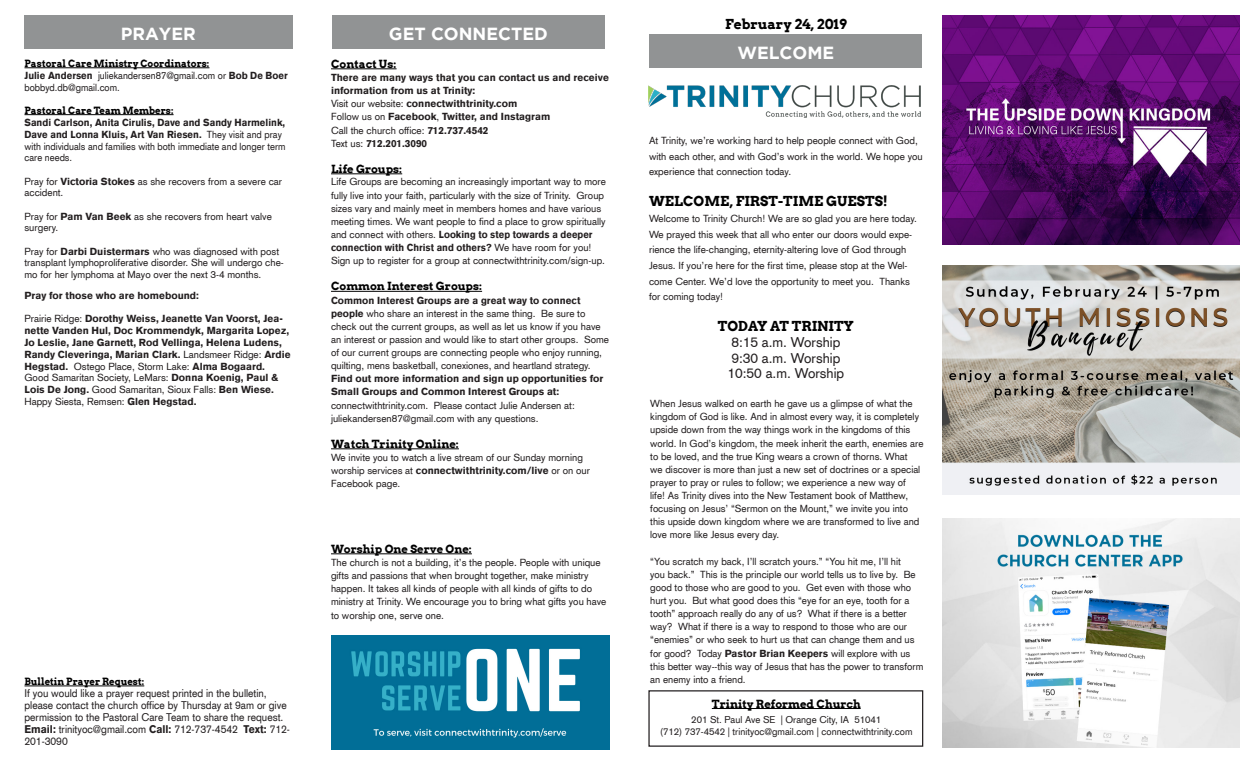
<style>
.page{position:relative;width:1260px;height:765px;background:#fff}
.page>*{position:absolute;margin:0;border:0;box-sizing:border-box;transform-origin:0 0}
.t1{font:700 17.5px "Gotham";color:#fff}
.t2{font:700 13.75px "Arvo";color:#000}
.t3{font:13.75px "Akzidenz Grotesk CE";color:#231f20}
.t4{font:700 11.25px "Arvo";color:#000}
.t5{font:10.88px/11.9px "Akzidenz Grotesk CE";color:#231f20;scale:.95 1}
.t6{font:10px/13.1px "Akzidenz Grotesk CE";color:#231f20}
.t7{font:900 10px/11.9px "Akzidenz Grotesk CE";color:#231f20}
.t8{font:10px/11.9px "Akzidenz Grotesk CE";color:#231f20;scale:.95 1}
.t9{font:700 10px "Arvo";color:#000;scale:.95 1}
.t10{font:9.62px "Akzidenz Grotesk CE";color:#231f20}
.s1{font-family:"Arvo";font-weight:700;color:#000}
.s2{font-weight:900}
.s3{font-weight:400}
</style>
<div class="page">
<hr style="left:331px;top:69px;width:66px;height:1px;background:#000">
<hr style="left:331px;top:174px;width:71px;height:1px;background:#000">
<hr style="left:331px;top:291px;width:151px;height:1px;background:#000">
<hr style="left:331px;top:449px;width:128px;height:1px;background:#000">
<hr style="left:331px;top:554px;width:141px;height:1px;background:#000">
<div style="left:649px;top:35px;width:273px;height:33px;background:#919394"></div>
<div style="left:332px;top:15px;width:273px;height:34px;background:#919394"></div>
<div style="left:24px;top:15px;width:269px;height:34px;background:#919394"></div>
<hr style="left:25px;top:68px;width:184px;height:1px;background:#000">
<hr style="left:25px;top:114px;width:149px;height:1px;background:#000">
<hr style="left:25px;top:686px;width:119px;height:1px;background:#000">
<hr style="left:712px;top:708px;width:149px;height:1px;background:#000">
<div style="left:648px;top:690px;width:275px;height:57px;border:1px solid #231f20"></div>
<img style="left:942px;top:15px;width:298px;height:230px">
<img style="left:331px;top:635px;width:279px;height:115px">
<img style="left:648px;top:85px;width:273px;height:33px">
<img style="left:942px;top:518px;width:298px;height:229px">
<img style="left:942px;top:265px;width:298px;height:230px">
<p class="t1" style="left:121px;top:23px;width:77px">PRAYER</p>
<p class="t8" style="left:25px;top:57px;width:279px"><span class="s1">Pastoral Care Ministry Coordinators:<br></span><span class="s2">Julie Andersen</span> juliekandersen87@gmail.com or <span class="s2">Bob De Boer </span>bobbyd.db@gmail.com.</p>
<p class="t8" style="left:25px;top:104px;width:276px"><span class="s1">Pastoral Care Team Members:<br></span><span class="s2">Sandi Carlson, Anita Cirulis, Dave and Sandy Harmelink, Dave and Lonna Kluis, Art Van Riesen.</span> They visit and pray with individuals and families with both immediate and longer term care needs.</p>
<p class="t6" style="left:25px;top:175px;width:259px;line-height:11.9px">Pray for <span class="s2">Victoria Stokes</span> as she recovers from a severe car accident.</p>
<p class="t6" style="left:25px;top:210px;width:249px;line-height:11.9px">Pray for <span class="s2">Pam Van Beek</span> as she recovers from heart valve surgery.</p>
<p class="t6" style="left:25px;top:245px;width:261px;line-height:11.9px">Pray for <span class="s2">Darbi Duistermars</span> who was diagnosed with post transplant lymphoproliferative disorder. She will undergo che&shy;mo for her lymphoma at Mayo over the next 3-4 months.</p>
<p class="t7" style="left:25px;top:290px;width:176px">Pray for those who are homebound:</p>
<p class="t7" style="left:25px;top:313px;width:268px"><span class="s3">Prairie Ridge:</span> Dorothy Weiss, Jeanette Van Voorst, Jea&shy;nette Vanden Hul, Doc Krommendyk, Margarita Lopez, Jo Leslie, Jane Garnett, Rod Vellinga, Helena Ludens, Randy Cleveringa, Marian Clark. <span class="s3">Landsmeer Ridge:</span> Ardie Hegstad. <span class="s3">Ostego Place, Storm Lake:</span> Alma Bogaard.<br><span class="s3">Good Samaritan Society, LeMars:</span> Donna Koenig, Paul &amp; Lois De Jong. <span class="s3">Good Samaritan, Sioux Falls:</span> Ben Wiese.<br><span class="s3">Happy Siesta, Remsen:</span> Glen Hegstad.</p>
<p class="t9" style="left:25px;top:675px;width:128px">Bulletin Prayer Request:</p>
<p class="t5" style="left:25px;top:687px;width:281px">If you would like a prayer request printed in the bulletin, please contact the church office by Thursday at 9am or give permission to the Pastoral Care Team to share the request.<br><span class="s2">Email:</span> trinityoc@gmail.com <span class="s2">Call:</span> 712-737-4542 <span class="s2">Text:</span> 712- 201-3090</p>
<p class="t1" style="left:389px;top:23px;width:160px">GET CONNECTED</p>
<p class="t4" style="left:331px;top:57px;width:67px">Contact Us:</p>
<p class="t7" style="left:331px;top:71px;width:279px;line-height:13.1px">There are many ways that you can contact us and receive information from us at Trinity:</p>
<p class="t7" style="left:331px;top:98px;width:188px"><span class="s3">Visit our website:</span> connectwithtrinity.com</p>
<p class="t7" style="left:331px;top:111px;width:221px"><span class="s3">Follow us on</span> Facebook<span class="s3">,</span> Twitter, and Instagram</p>
<p class="t6" style="left:331px;top:123px;width:159px">Call the church office: <span class="s2">712.737.4542</span></p>
<p class="t7" style="left:331px;top:137px;width:98px"><span class="s3">Text us:</span> 712.201.3090</p>
<p class="t4" style="left:331px;top:162px;width:73px">Life Groups:</p>
<p class="t6" style="left:331px;top:175px;width:277px">Life Groups are becoming an increasingly important way to more fully live into your faith, particularly with the size of Trinity. Group sizes vary and mainly meet in members homes and have various meeting times. We want people to find a place to grow spiritually and connect with others. <span class="s2">Looking to step towards a deeper connection with Christ and others?</span> We have room for you!<br>Sign up to register for a group at connectwithtrinity.com/sign-up.</p>
<p class="t4" style="left:331px;top:279px;width:153px">Common Interest Groups:</p>
<p class="t6" style="left:331px;top:293px;width:279px"><span class="s2">Common Interest Groups are a great way to connect people</span> who share an interest in the same thing. Be sure to check out the current groups, as well as let us know if you have an interest or passion and would like to start other groups. Some of our current groups are connecting people who enjoy running, quilting, mens basketball, conexiones, and heartland strategy.</p>
<p class="t7" style="left:331px;top:372px;width:274px;line-height:13.1px">Find out more information and sign up opportunities for<br>Small Groups and Common Interest Groups at:</p>
<p class="t6" style="left:331px;top:398px;width:245px">connectwithtrinity.com. Please contact Julie Andersen at:</p>
<p class="t6" style="left:331px;top:412px;width:209px">juliekandersen87@gmail.com with any questions.</p>
<p class="t4" style="left:331px;top:437px;width:129px">Watch Trinity Online:</p>
<p class="t6" style="left:331px;top:451px;width:261px">We invite you to watch a live stream of our Sunday morning worship services at <span class="s2">connectwithtrinity.com/live</span> or on our<br>Facebook page.</p>
<p class="t4" style="left:331px;top:542px;width:142px">Worship One Serve One:</p>
<p class="t6" style="left:331px;top:556px;width:277px">The church is not a building, it’s the people. People with unique gifts and passions that when brought together, make ministry happen. It takes all kinds of people with all kinds of gifts to do ministry at Trinity. We encourage you to bring what gifts you have to worship one, serve one.</p>
<p class="t2" style="left:725px;top:15px;width:123px">February 24, 2019</p>
<p class="t1" style="left:737px;top:42px;width:98px">WELCOME</p>
<p class="t6" style="left:649px;top:133px;width:275px;line-height:15.6px">At Trinity, we’re working hard to help people connect with God, with each other, and with God’s work in the world. We hope you experience that connection today.</p>
<p class="t2" style="left:649px;top:193px;width:240px">WELCOME, FIRST-TIME GUESTS!</p>
<p class="t6" style="left:649px;top:211px;width:269px;line-height:15.6px">Welcome to Trinity Church! We are so glad you are here today.<br>We prayed this week that all who enter our doors would expe&shy;rience the life-changing, eternity-altering love of God through Jesus. If you’re here for the first time, please stop at the Wel&shy;come Center. We’d love the opportunity to meet you. Thanks for coming today!</p>
<p class="t2" style="left:718px;top:318px;width:138px">TODAY AT TRINITY</p>
<p class="t3" style="left:731px;top:333px;width:110px">8:15 a.m. Worship</p>
<p class="t3" style="left:731px;top:349px;width:110px">9:30 a.m. Worship</p>
<p class="t3" style="left:728px;top:365px;width:118px">10:50 a.m. Worship</p>
<p class="t6" style="left:650px;top:397px;width:275px">When Jesus walked on earth he gave us a glimpse of what the kingdom of God is like. And in almost every way, it is completely upside down from the way things work in the kingdoms of this world. In God’s kingdom, the meek inherit the earth, enemies are to be loved, and the true King wears a crown of thorns. What<br>we discover is more than just a new set of doctrines or a special prayer to pray or rules to follow; we experience a new way of<br>life! As Trinity dives into the New Testament book of Matthew, focusing on Jesus’ “Sermon on the Mount,” we invite you into this upside down kingdom where we are transformed to live and love more like Jesus every day.</p>
<p class="t6" style="left:650px;top:554px;width:275px">“You scratch my back, I’ll scratch yours.” “You hit me, I’ll hit<br>you back.” This is the principle our world tells us to live by. Be good to those who are good to you. Get even with those who hurt you. But what good does this “eye for an eye, tooth for a tooth” approach really do any of us? What if there is a better way? What if there is a way to respond to those who are our “enemies” or who seek to hurt us that can change them and us for good? Today <span class="s2">Pastor Brian Keepers</span> will explore with us this better way--this way of Jesus that has the power to transform an enemy into a friend.</p>
<p class="t4" style="left:712px;top:697px;width:150px">Trinity Reformed Church</p>
<p class="t10" style="left:691px;top:713px;width:191px">201 St. Paul Ave SE | Orange City, IA 51041</p>
<p class="t10" style="left:660px;top:726px;width:254px">(712) 737-4542 | trinityoc@gmail.com | connectwithtrinity.com</p>
</div>
